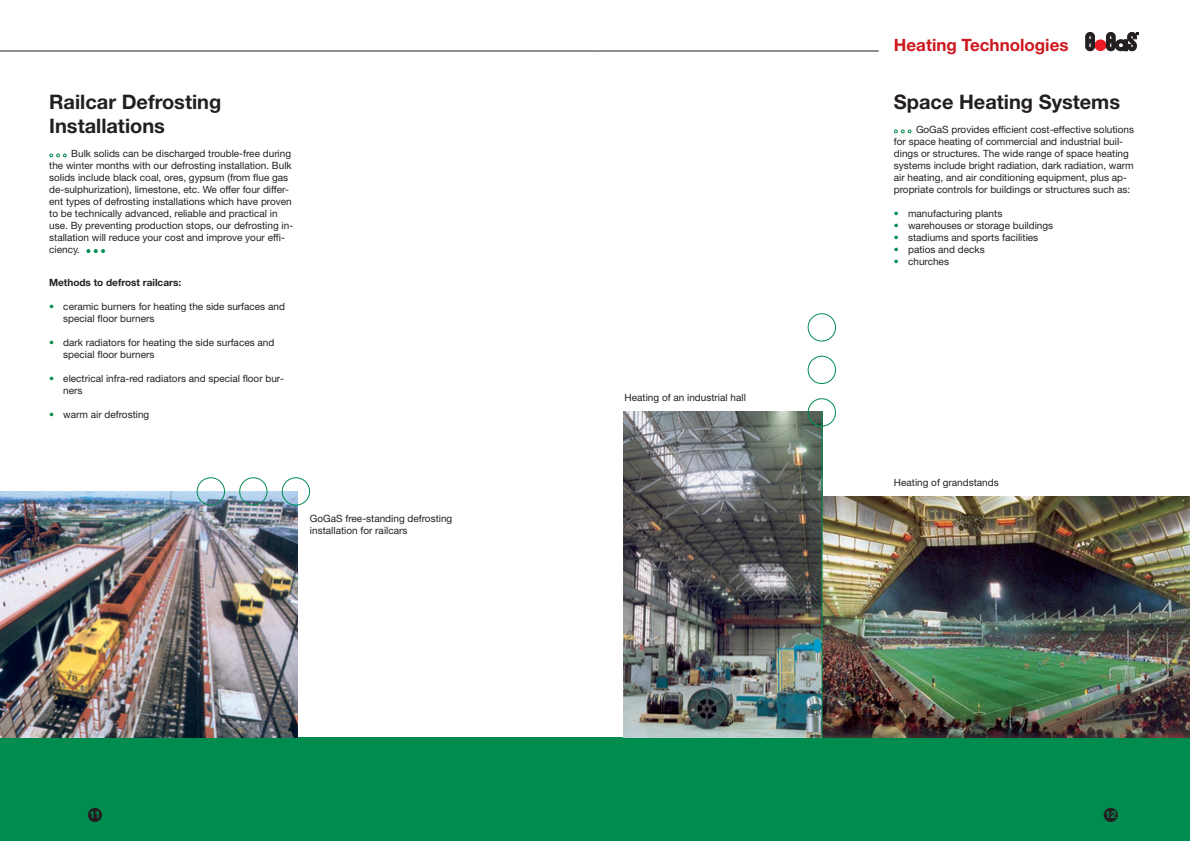
<style>
.page{position:relative;width:1190px;height:841px;background:#fff}
.page>*{position:absolute;margin:0;border:0;box-sizing:border-box;transform-origin:0 0}
.t1{font:700 20px/24px "Helvetica Neue";color:#231f20}
.t2{font:700 17px "Helvetica Neue";color:#ce171e}
.t3{font:10px/12px "Helvetica Neue";color:#231f20}
.t4{font:700 10px "Helvetica Neue";color:#231f20}
.t5{font:700 10px "Helvetica Neue";color:#008c4e}
.s1{font-size:11px;color:#008c4e}
.s2{color:#008c4e}
</style>
<div class="page">
<hr style="left:595px;top:51px;width:284px;height:1px;background:#231f20">
<div style="left:595px;top:737px;width:595px;height:104px;background:#008c4e"></div>
<div style="left:1094px;top:39px;width:13px;height:12px;background:#ed1c24;border-radius:50%"></div>
<svg style="left:1086px;top:32px;width:9px;height:19px"></svg>
<svg style="left:1106px;top:32px;width:33px;height:19px"></svg>
<div style="left:1104px;top:808px;width:14px;height:14px;background:#231f20;border-radius:50%"></div>
<hr style="left:0;top:51px;width:595px;height:1px;background:#231f20">
<div style="left:0;top:737px;width:595px;height:104px;background:#008c4e"></div>
<div style="left:88px;top:808px;width:14px;height:14px;background:#231f20;border-radius:50%"></div>
<img style="left:0;top:491px;width:298px;height:246px">
<svg style="left:282px;top:477px;width:28px;height:29px"></svg>
<svg style="left:239px;top:477px;width:29px;height:29px"></svg>
<svg style="left:197px;top:477px;width:28px;height:29px"></svg>
<img style="left:624px;top:411px;width:198px;height:326px">
<img style="left:823px;top:496px;width:367px;height:241px">
<hr style="left:822px;top:411px;width:1px;height:430px;background:#008c4e">
<svg style="left:808px;top:313px;width:28px;height:29px"></svg>
<svg style="left:808px;top:356px;width:28px;height:28px"></svg>
<svg style="left:808px;top:398px;width:28px;height:29px"></svg>
<h1 class="t1" style="left:49px;top:89px;width:174px">Railcar Defrosting<br>Installations</h1>
<p class="t3" style="left:49px;top:147px;width:246px"><sub>•</sub> <sub>•</sub> <sub>•</sub> Bulk solids can be discharged trouble-free during the winter months with our defrosting installation. Bulk solids include black coal, ores, gypsum (from flue gas de-sulphurization), limestone, etc. We offer four differ&shy;ent types of defrosting installations which have proven to be technically advanced, reliable and practical in use. By preventing production stops, our defrosting in&shy;stallation will reduce your cost and improve your effi&shy;ciency. <span class="s1">• • •</span></p>
<p class="t4" style="left:49px;top:276px;width:133px">Methods to defrost railcars:</p>
<p class="t3" style="left:63px;top:300px;width:223px;text-indent:-14px"><span class="s2">•</span> ceramic burners for heating the side surfaces and special floor burners</p>
<p class="t3" style="left:63px;top:336px;width:213px;text-indent:-14px"><span class="s2">•</span> dark radiators for heating the side surfaces and special floor burners</p>
<p class="t3" style="left:63px;top:372px;width:222px;text-indent:-14px"><span class="s2">•</span> electrical infra-red radiators and special floor bur&shy;ners</p>
<p class="t3" style="left:49px;top:408px;width:102px"><span class="s2">•</span> warm air defrosting</p>
<p class="t3" style="left:310px;top:512px;width:144px">GoGaS free-standing defrosting installation for railcars</p>
<p class="t3" style="left:625px;top:391px;width:123px">Heating of an industrial hall</p>
<h2 class="t2" style="left:894px;top:35px;width:176px">Heating Technologies</h2>
<h1 class="t1" style="left:894px;top:89px;width:228px">Space Heating Systems</h1>
<p class="t3" style="left:894px;top:123px;width:242px"><sub>•</sub> <sub>•</sub> <sub>•</sub> GoGaS provides efficient cost-effective solutions for space heating of commercial and industrial buil&shy;dings or structures. The wide range of space heating systems include bright radiation, dark radiation, warm air heating, and air conditioning equipment, plus ap&shy;propriate controls for buildings or structures such as:</p>
<p class="t3" style="left:894px;top:207px;width:110px"><span class="s2">•</span> manufacturing plants</p>
<p class="t3" style="left:894px;top:219px;width:161px"><span class="s2">•</span> warehouses or storage buildings</p>
<p class="t3" style="left:894px;top:231px;width:146px"><span class="s2">•</span> stadiums and sports facilities</p>
<p class="t3" style="left:894px;top:243px;width:92px"><span class="s2">•</span> patios and decks</p>
<p class="t3" style="left:894px;top:255px;width:57px"><span class="s2">•</span> churches</p>
<p class="t3" style="left:894px;top:476px;width:106px">Heating of grandstands</p>
<p class="t5" style="left:89px;top:809px;width:13px">11</p>
<p class="t5" style="left:1105px;top:809px;width:13px">12</p>
</div>
